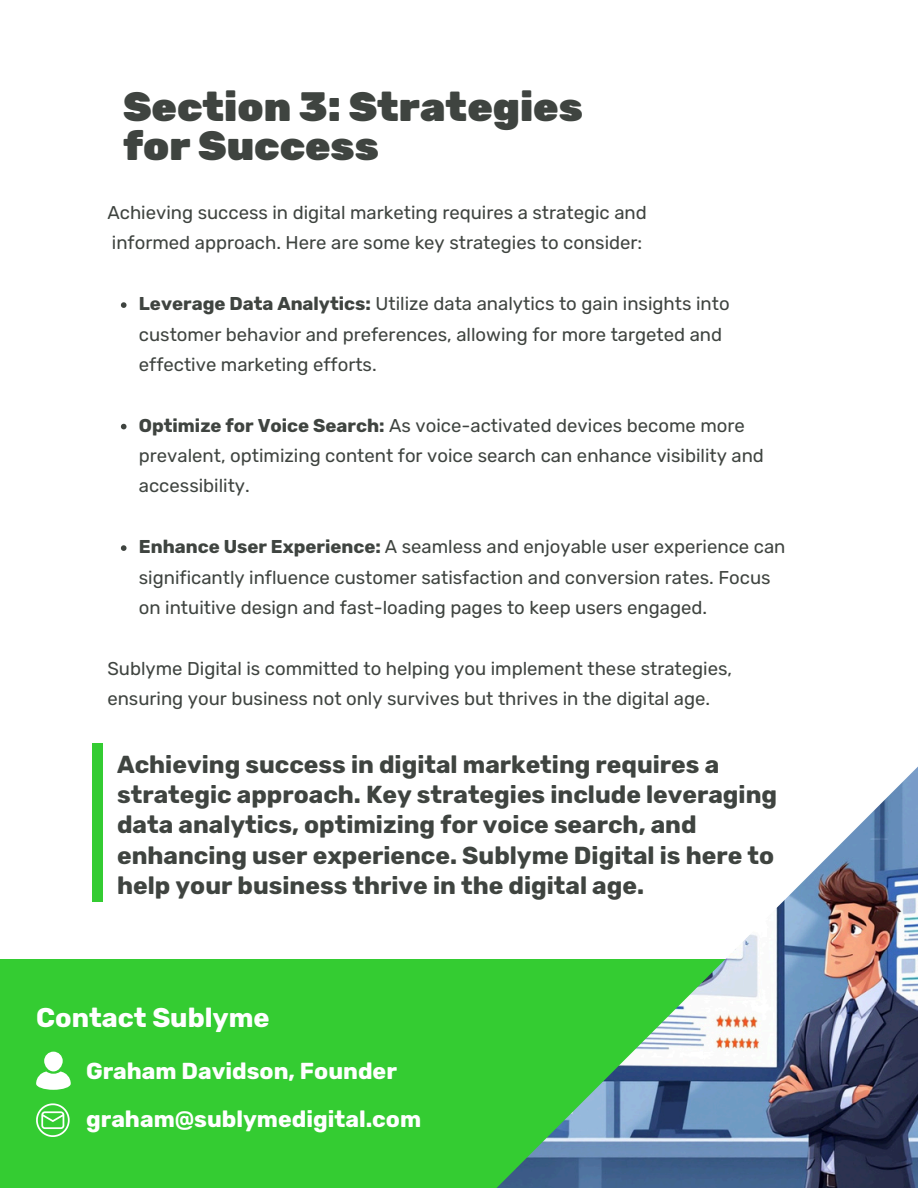
<style>
.page{position:relative;width:918px;height:1188px;background:#fff}
.page>*{position:absolute;margin:0;border:0;box-sizing:border-box;transform-origin:0 0}
.t1{font:900 40.95px/39.2px "Rubik";color:#3f4440}
.t2{font:700 27px "Rubik";color:#fff}
.t3{font:700 24.45px/30.3px "Rubik";color:#3f4440}
.t4{font:700 22.95px/48px "Rubik";color:#fff}
.t5{font:18.45px/30.3px "Rubik";color:#3f4440}
.s1{font-weight:700}
</style>
<div class="page">
<div style="left:92px;top:743px;width:10px;height:159px;background:#34cc32"></div>
<div style="left:0;top:959px;width:918px;height:229px;background:#34cc32"></div>
<img style="left:497px;top:767px;width:421px;height:421px">
<svg style="left:121px;top:302px;width:6px;height:6px"></svg>
<svg style="left:121px;top:424px;width:6px;height:5px"></svg>
<svg style="left:121px;top:545px;width:6px;height:6px"></svg>
<svg style="left:36px;top:1103px;width:34px;height:34px"></svg>
<div style="left:44px;top:1052px;width:19px;height:19px;background:#fff;border-radius:50%"></div>
<svg style="left:36px;top:1072px;width:35px;height:18px"></svg>
<h1 class="t1" style="left:123px;top:89px;width:461px">Section 3: Strategies for Success</h1>
<p class="t5" style="left:107px;top:198px;width:541px">Achieving success in digital marketing requires a strategic and informed approach. Here are some key strategies to consider:</p>
<p class="t5" style="left:139px;top:289px;width:592px"><span class="s1">Leverage Data Analytics:</span> Utilize data analytics to gain insights into customer behavior and preferences, allowing for more targeted and effective marketing efforts.</p>
<p class="t5" style="left:139px;top:411px;width:627px"><span class="s1">Optimize for Voice Search:</span> As voice-activated devices become more prevalent, optimizing content for voice search can enhance visibility and accessibility.</p>
<p class="t5" style="left:139px;top:532px;width:648px"><span class="s1">Enhance User Experience:</span> A seamless and enjoyable user experience can significantly influence customer satisfaction and conversion rates. Focus on intuitive design and fast-loading pages to keep users engaged.</p>
<p class="t5" style="left:107px;top:654px;width:626px">Sublyme Digital is committed to helping you implement these strategies, ensuring your business not only survives but thrives in the digital age.</p>
<p class="t3" style="left:117px;top:750px;width:662px">Achieving success in digital marketing requires a strategic approach. Key strategies include leveraging data analytics, optimizing for voice search, and enhancing user experience. Sublyme Digital is here to help your business thrive in the digital age.</p>
<h2 class="t2" style="left:36px;top:1001px;width:235px">Contact Sublyme</h2>
<p class="t4" style="left:86px;top:1048px;width:337px">Graham Davidson, Founder graham@sublymedigital.com</p>
</div>
